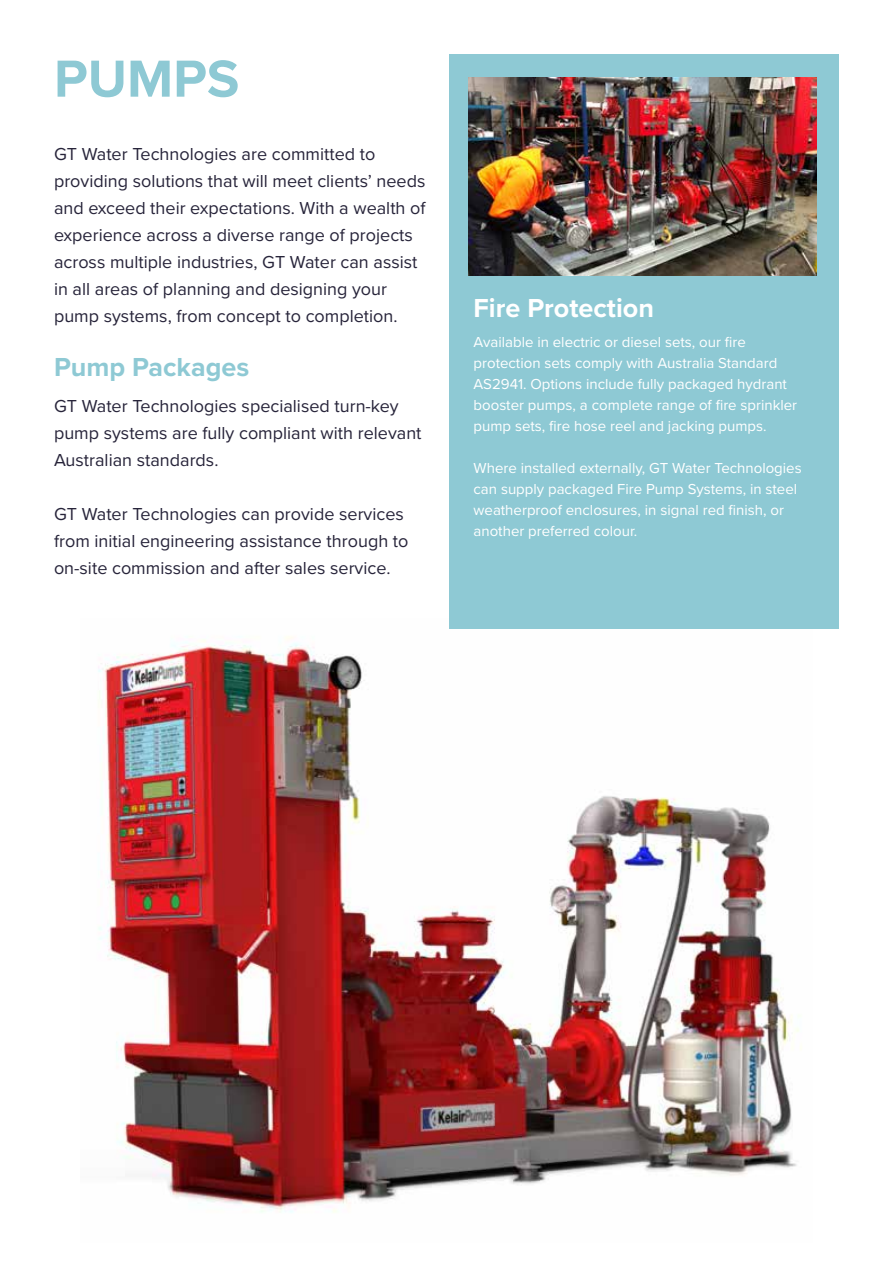
<style>
.page{position:relative;width:893px;height:1263px;background:#fff}
.page>*{position:absolute;margin:0;border:0;box-sizing:border-box;transform-origin:0 0}
.t1{font:700 54px "Proxima Nova";color:#8ec9d4}
.t2{font:700 27px "Proxima Nova";color:#fff}
.t3{font:700 27px "Proxima Nova";color:#8ec9d4}
.t4{font:18px/27px "Proxima Nova";color:#27243a}
.t5{font:15px/21px "Proxima Nova";color:#fff}
</style>
<div class="page">
<img style="left:98px;top:618px;width:714px;height:595px">
<div style="left:450px;top:54px;width:389px;height:574px;background:#8ec9d4"></div>
<img style="left:469px;top:77px;width:347px;height:198px">
<h1 class="t1" style="left:54px;top:38px;width:187px">PUMPS</h1>
<p class="t4" style="left:54px;top:139px;width:373px">GT Water Technologies are committed to providing solutions that will meet clients’ needs and exceed their expectations. With a wealth of experience across a diverse range of projects across multiple industries, GT Water can assist in all areas of planning and designing your pump systems, from concept to completion.</p>
<h2 class="t3" style="left:54px;top:347px;width:197px">Pump Packages</h2>
<p class="t4" style="left:54px;top:391px;width:369px">GT Water Technologies specialised turn-key pump systems are fully compliant with relevant<br>Australian standards.</p>
<p class="t4" style="left:54px;top:499px;width:356px">GT Water Technologies can provide services from initial engineering assistance through to on-site commission and after sales service.</p>
<h2 class="t2" style="left:474px;top:288px;width:182px">Fire Protection</h2>
<p class="t5" style="left:474px;top:330px;width:325px">Available in electric or diesel sets, our fire protection sets comply with Australia Standard AS2941. Options include fully packaged hydrant booster pumps, a complete range of fire sprinkler pump sets, fire hose reel and jacking pumps.</p>
<p class="t5" style="left:474px;top:456px;width:330px">Where installed externally, GT Water Technologies can supply packaged Fire Pump Systems, in steel weatherproof enclosures, in signal red finish, or another preferred colour.</p>
</div>
